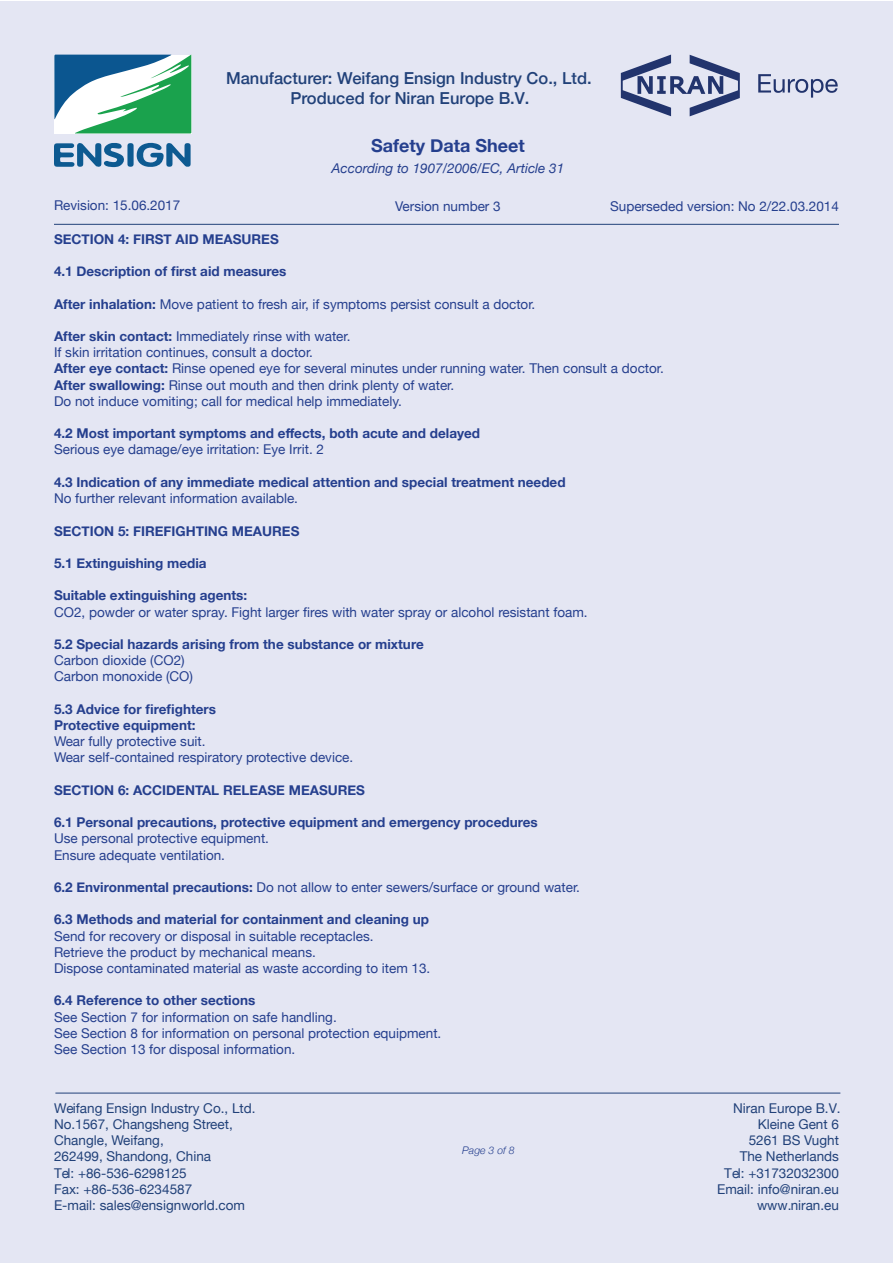
<style>
.page{position:relative;width:893px;height:1263px;background:#fff}
.page>*{position:absolute;margin:0;border:0;box-sizing:border-box;transform-origin:0 0}
.t1{font:700 18px "Helvetica Neue";color:#253f8e}
.t2{font:500 16.5px/19.8px "Helvetica Neue";color:#214179;text-align:center}
.t3{font:13.5px/16.2px "Helvetica Neue";color:#253f8e}
.t4{font:700 13.5px/16.2px "Helvetica Neue";color:#253f8e}
.t5{font:13.5px/16.2px "Helvetica Neue";color:#214179;text-align:right}
.t6{font:italic 13.5px "Helvetica Neue";color:#253f8e}
.t7{font:italic 300 10.5px "Helvetica Neue";color:#253f8e}
.s1{font-weight:700}
</style>
<div class="page">
<div style="left:0;top:1px;width:893px;height:1262px;background:#e4e6f3"></div>
<svg style="left:758px;top:74px;width:80px;height:24px"></svg>
<svg style="left:621px;top:55px;width:119px;height:61px"></svg>
<svg style="left:54px;top:55px;width:137px;height:78px;background:#71b4a4"></svg>
<svg style="left:54px;top:142px;width:137px;height:25px"></svg>
<hr style="left:54px;top:224px;width:785px;height:1px;background:#214179">
<hr style="left:55px;top:1093px;width:785px;height:1px;background:#214179">
<p class="t2" style="left:226px;top:67px;width:367px">Manufacturer: Weifang Ensign Industry Co., Ltd.<br>Produced for Niran Europe B.V.</p>
<h1 class="t1" style="left:371px;top:131px;width:155px">Safety Data Sheet</h1>
<p class="t6" style="left:331px;top:159px;width:234px">According to 1907/2006/EC, Article 31</p>
<p class="t3" style="left:54px;top:198px;width:128px">Revision: 15.06.2017</p>
<p class="t3" style="left:395px;top:199px;width:107px">Version number 3</p>
<p class="t3" style="left:610px;top:199px;width:230px">Superseded version: No 2/22.03.2014</p>
<p class="t4" style="left:54px;top:231px;width:226px">SECTION 4: FIRST AID MEASURES</p>
<p class="t4" style="left:54px;top:264px;width:234px">4.1 Description of first aid measures</p>
<p class="t3" style="left:54px;top:297px;width:483px"><span class="s1">After inhalation:</span> Move patient to fresh air, if symptoms persist consult a doctor.</p>
<p class="t3" style="left:54px;top:329px;width:611px"><span class="s1">After skin contact:</span> Immediately rinse with water.<br>If skin irritation continues, consult a doctor.<br><span class="s1">After eye contact:</span> Rinse opened eye for several minutes under running water. Then consult a doctor.<br><span class="s1">After swallowing:</span> Rinse out mouth and then drink plenty of water.<br>Do not induce vomiting; call for medical help immediately.</p>
<p class="t4" style="left:54px;top:426px;width:428px">4.2 Most important symptoms and effects, both acute and delayed</p>
<p class="t3" style="left:54px;top:442px;width:272px">Serious eye damage/eye irritation: Eye Irrit. 2</p>
<p class="t4" style="left:54px;top:474px;width:513px">4.3 Indication of any immediate medical attention and special treatment needed</p>
<p class="t3" style="left:54px;top:491px;width:246px">No further relevant information available.</p>
<p class="t4" style="left:54px;top:523px;width:247px">SECTION 5: FIREFIGHTING MEAURES</p>
<p class="t4" style="left:54px;top:555px;width:154px">5.1 Extinguishing media</p>
<p class="t4" style="left:54px;top:588px;width:195px">Suitable extinguishing agents:</p>
<p class="t3" style="left:54px;top:604px;width:535px">CO2, powder or water spray. Fight larger fires with water spray or alcohol resistant foam.</p>
<p class="t4" style="left:54px;top:636px;width:371px">5.2 Special hazards arising from the substance or mixture</p>
<p class="t3" style="left:54px;top:653px;width:141px">Carbon dioxide (CO2)<br>Carbon monoxide (CO)</p>
<p class="t4" style="left:54px;top:701px;width:164px">5.3 Advice for firefighters<br>Protective equipment:</p>
<p class="t3" style="left:54px;top:734px;width:301px">Wear fully protective suit.<br>Wear self-contained respiratory protective device.</p>
<p class="t4" style="left:54px;top:782px;width:313px">SECTION 6: ACCIDENTAL RELEASE MEASURES</p>
<p class="t4" style="left:54px;top:814px;width:485px">6.1 Personal precautions, protective equipment and emergency procedures</p>
<p class="t3" style="left:54px;top:831px;width:217px">Use personal protective equipment.<br>Ensure adequate ventilation.</p>
<p class="t3" style="left:54px;top:880px;width:527px"><span class="s1">6.2 Environmental precautions:</span> Do not allow to enter sewers/surface or ground water.</p>
<p class="t4" style="left:54px;top:912px;width:377px">6.3 Methods and material for containment and cleaning up</p>
<p class="t3" style="left:54px;top:928px;width:378px">Send for recovery or disposal in suitable receptacles.<br>Retrieve the product by mechanical means.<br>Dispose contaminated material as waste according to item 13.</p>
<p class="t4" style="left:54px;top:993px;width:203px">6.4 Reference to other sections</p>
<p class="t3" style="left:54px;top:1009px;width:389px">See Section 7 for information on safe handling.<br>See Section 8 for information on personal protection equipment.<br>See Section 13 for disposal information.</p>
<p class="t5" style="left:54px;top:1100px;width:203px;text-align:left">Weifang Ensign Industry Co., Ltd.<br>No.1567, Changsheng Street,<br>Changle, Weifang,<br>262499, Shandong, China<br>Tel: +86-536-6298125<br>Fax: +86-536-6234587<br>E-mail: sales@ensignworld.com</p>
<p class="t7" style="left:462px;top:1142px;width:54px">Page 3 of 8</p>
<p class="t5" style="left:717px;top:1100px;width:125px">Niran Europe B.V.<br>Kleine Gent 6<br>5261 BS Vught<br>The Netherlands<br>Tel: +31732032300<br>Email: info@niran.eu www.niran.eu</p>
</div>
